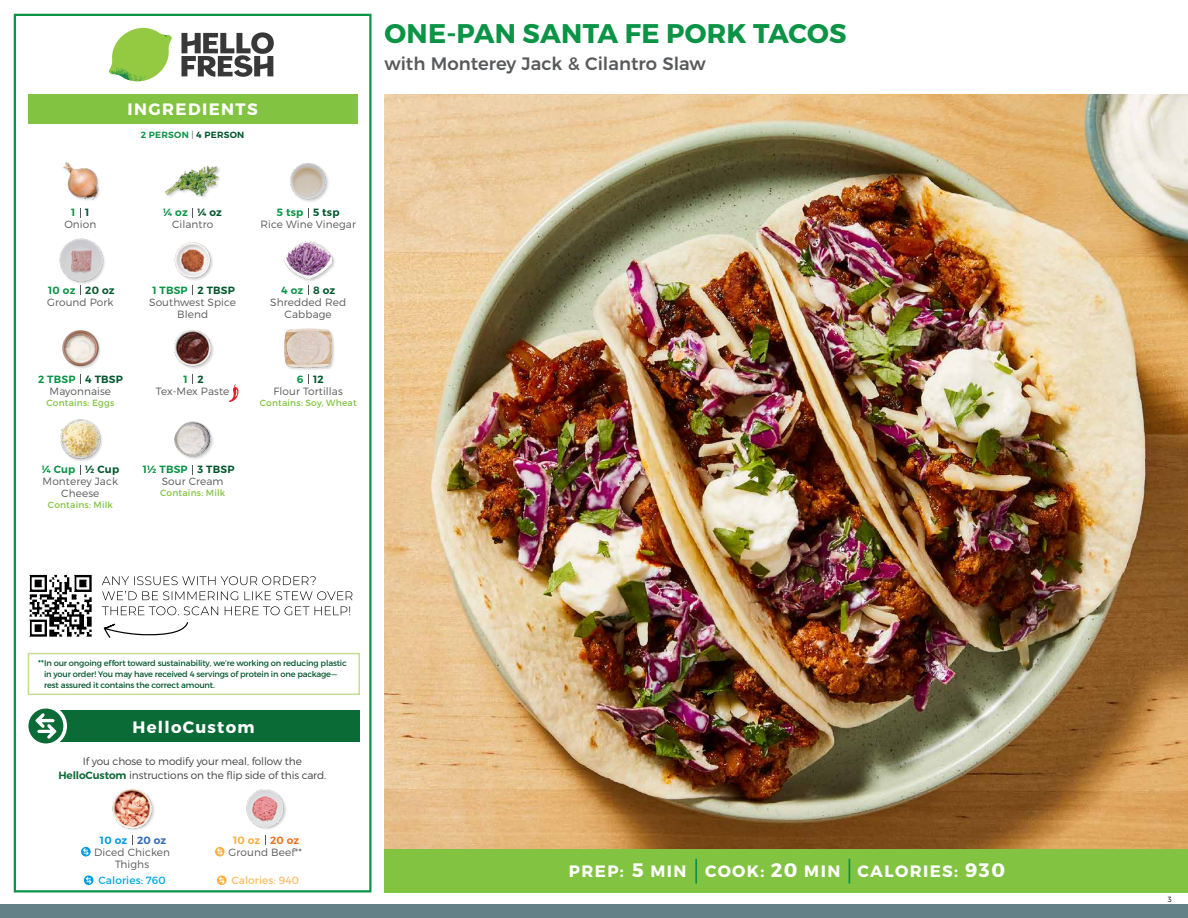
<style>
.page{position:relative;width:1188px;height:918px;background:#fff}
.page>*{position:absolute;margin:0;border:0;box-sizing:border-box;transform-origin:0 0}
.t1{font:700 27px "Montserrat";letter-spacing:.01em;color:#0b9446}
.t2{font:500 18px "Montserrat";color:#58595b}
.t3{font:700 16.5px "Montserrat";letter-spacing:.085em;color:#fff}
.t4{font:300 10.5px/12px "Montserrat";letter-spacing:.01em;color:#58595b;text-align:center}
.t5{font:300 10.5px/13.5px "Montserrat";letter-spacing:-.01em;color:#414042;text-align:center}
.t6{font:600 10.5px "Montserrat";letter-spacing:.02em;color:#00562c}
.t7{font:600 10.5px "Montserrat";letter-spacing:.02em;color:#0b9446}
.t8{font:10.5px "Montserrat";letter-spacing:.01em;color:#00a8e3}
.t9{font:10.5px "Montserrat";letter-spacing:.01em;color:#fabe6b}
.t10{font:600 10.5px "Montserrat";letter-spacing:.02em;color:#009bdf}
.t11{font:600 10.5px "Montserrat";letter-spacing:.02em;color:#f8af45}
.t12{font:9px "Montserrat";letter-spacing:.025em;color:#82c341}
.t13{font:600 9px "Montserrat";letter-spacing:.03em;color:#0b9446}
.t14{font:8.25px/11.2px "Montserrat";letter-spacing:-.02em;color:#00562c}
.t15{font:300 7.5px "Montserrat";color:#000}
.s1{font-weight:300;color:#58595b}
.s2{color:#00562c}
.s3{font-size:8.4px}
.s4{font-weight:600;color:#0b6b37}
.s5{color:#3069b3}
.s6{color:#f37121}
.s7{font-size:19.5px}
</style>
<div class="page">
<div style="left:0;top:904px;width:1188px;height:14px;background:#638186"></div>
<div style="left:384px;top:849px;width:804px;height:43px;background:#82c341"></div>
<svg style="left:181px;top:32px;width:93px;height:45px"></svg>
<svg style="left:114px;top:28px;width:55px;height:36px"></svg>
<img style="left:143px;top:28px;width:29px;height:24px">
<img style="left:112px;top:48px;width:54px;height:10px">
<img style="left:109px;top:52px;width:55px;height:30px">
<img style="left:142px;top:58px;width:24px;height:23px">
<div style="left:28px;top:94px;width:330px;height:30px;background:#82c341"></div>
<div style="left:14px;top:14px;width:358px;height:878px;border:2px solid #0b9446"></div>
<img style="left:384px;top:94px;width:804px;height:755px">
<img style="left:174px;top:242px;width:39px;height:38px">
<img style="left:283px;top:241px;width:52px;height:40px">
<img style="left:165px;top:165px;width:55px;height:33px">
<img style="left:290px;top:163px;width:39px;height:39px">
<div style="left:60px;top:238px;width:47px;height:47px;background:#000;opacity:.2"></div>
<img style="left:59px;top:238px;width:48px;height:43px">
<img style="left:63px;top:162px;width:37px;height:39px">
<img style="left:174px;top:330px;width:40px;height:39px">
<img style="left:284px;top:328px;width:50px;height:42px">
<img style="left:62px;top:330px;width:39px;height:39px">
<img style="left:174px;top:421px;width:39px;height:38px">
<div style="left:61px;top:419px;width:43px;height:43px;background:#000;opacity:.2"></div>
<img style="left:60px;top:419px;width:44px;height:41px">
<svg style="left:229px;top:384px;width:9px;height:18px"></svg>
<div style="left:28px;top:653px;width:332px;height:42px;border:2px solid #c5de92"></div>
<div style="left:33px;top:710px;width:327px;height:32px;background:#0b6b37"></div>
<svg style="left:25px;top:705px;width:42px;height:42px"></svg>
<div style="left:28px;top:709px;width:35px;height:34px;background:#0a6b37;border-radius:50%"></div>
<svg style="left:35px;top:713px;width:22px;height:26px"></svg>
<img style="left:112px;top:789px;width:43px;height:41px">
<svg style="left:81px;top:847px;width:10px;height:9px"></svg>
<svg style="left:83px;top:848px;width:6px;height:7px"></svg>
<svg style="left:84px;top:875px;width:9px;height:10px"></svg>
<svg style="left:86px;top:877px;width:6px;height:7px"></svg>
<img style="left:246px;top:789px;width:40px;height:41px">
<hr style="left:695px;top:859px;width:2px;height:25px;background:#0b9446">
<svg style="left:849px;top:859px;width:1px;height:25px"></svg>
<img style="left:29px;top:574px;width:63px;height:63px">
<svg style="left:104px;top:622px;width:84px;height:16px"></svg>
<svg style="left:102px;top:606px;width:248px;height:9px"></svg>
<svg style="left:102px;top:591px;width:251px;height:9px"></svg>
<svg style="left:102px;top:576px;width:214px;height:9px"></svg>
<svg style="left:215px;top:847px;width:10px;height:9px"></svg>
<svg style="left:217px;top:848px;width:6px;height:7px"></svg>
<svg style="left:217px;top:875px;width:10px;height:10px"></svg>
<svg style="left:219px;top:877px;width:6px;height:7px"></svg>
<h3 class="t3" style="left:128px;top:99px;width:132px">INGREDIENTS</h3>
<p class="t13" style="left:141px;top:129px;width:105px">2 PERSON <span class="s1">|</span> <span class="s2">4 PERSON</span></p>
<h1 class="t1" style="left:385px;top:17px;width:464px">ONE-PAN SANTA FE PORK TACOS</h1>
<h2 class="t2" style="left:384px;top:49px;width:323px">with Monterey Jack &amp; Cilantro Slaw</h2>
<p class="t7" style="left:71px;top:206px;width:6px">1</p>
<p class="t6" style="left:85px;top:206px;width:6px">1</p>
<p class="t6" style="left:198px;top:206px;width:26px">¼ oz</p>
<p class="t6" style="left:313px;top:206px;width:28px">5 tsp</p>
<p class="t7" style="left:163px;top:206px;width:26px">¼ oz</p>
<p class="t7" style="left:277px;top:206px;width:28px">5 tsp</p>
<p class="t4" style="left:64px;top:218px;width:34px">Onion</p>
<p class="t4" style="left:172px;top:218px;width:43px">Cilantro</p>
<p class="t4" style="left:260px;top:218px;width:97px">Rice Wine Vinegar</p>
<p class="t7" style="left:48px;top:284px;width:29px">10 oz</p>
<p class="t6" style="left:85px;top:284px;width:31px">20 oz</p>
<p class="t6" style="left:198px;top:284px;width:39px">2 TBSP</p>
<p class="t6" style="left:313px;top:284px;width:24px">8 oz</p>
<p class="t7" style="left:152px;top:284px;width:37px">1 TBSP</p>
<p class="t7" style="left:281px;top:284px;width:24px">4 oz</p>
<p class="t4" style="left:47px;top:296px;width:68px">Ground Pork</p>
<p class="t4" style="left:149px;top:296px;width:88px">Southwest Spice<br>Blend</p>
<p class="t4" style="left:270px;top:296px;width:77px">Shredded Red<br>Cabbage</p>
<p class="t7" style="left:38px;top:372px;width:39px">2 TBSP</p>
<p class="t6" style="left:85px;top:372px;width:39px">4 TBSP</p>
<p class="t6" style="left:198px;top:372px;width:8px">2</p>
<p class="t6" style="left:313px;top:372px;width:12px">12</p>
<p class="t7" style="left:184px;top:372px;width:6px">1</p>
<p class="t7" style="left:297px;top:372px;width:8px">6</p>
<p class="t4" style="left:50px;top:385px;width:63px">Mayonnaise</p>
<p class="t12" style="left:46px;top:397px;width:70px">Contains: Eggs</p>
<p class="t4" style="left:156px;top:385px;width:75px">Tex-Mex Paste</p>
<p class="t4" style="left:274px;top:385px;width:71px">Flour Tortillas</p>
<p class="t12" style="left:260px;top:397px;width:98px">Contains: Soy, Wheat</p>
<p class="t7" style="left:42px;top:463px;width:35px">¼ Cup</p>
<p class="t6" style="left:85px;top:463px;width:36px">½ Cup</p>
<p class="t7" style="left:143px;top:463px;width:46px">1½ TBSP</p>
<p class="t6" style="left:198px;top:463px;width:38px">3 TBSP</p>
<p class="t4" style="left:43px;top:475px;width:77px">Monterey Jack<br>Cheese</p>
<p class="t12" style="left:48px;top:499px;width:67px">Contains: Milk</p>
<p class="t4" style="left:162px;top:475px;width:63px">Sour Cream</p>
<p class="t12" style="left:160px;top:487px;width:67px">Contains: Milk</p>
<p class="t14" style="left:44px;top:657px;width:304px;text-indent:-6px"><span class="s3">**</span>In our ongoing effort toward sustainability, we’re working on reducing plastic in your order! You may have received 4 servings of protein in one package— rest assured it contains the correct amount.</p>
<h3 class="t3" style="left:133px;top:717px;width:123px">HelloCustom</h3>
<p class="t5" style="left:58px;top:755px;width:269px">If you chose to modify your meal, follow the<br><span class="s4">HelloCustom</span> instructions on the flip side of this card.</p>
<p class="t10" style="left:100px;top:834px;width:68px">10 oz <span class="s5">20 oz</span></p>
<p class="t4" style="left:94px;top:846px;width:77px">Diced Chicken<br>Thighs</p>
<p class="t8" style="left:99px;top:874px;width:69px">Calories: 760</p>
<p class="t11" style="left:233px;top:834px;width:68px">10 oz <span class="s6">20 oz</span></p>
<p class="t4" style="left:229px;top:846px;width:75px">Ground Beef**</p>
<p class="t9" style="left:231px;top:874px;width:69px">Calories: 940</p>
<h3 class="t3" style="left:569px;top:861px;width:438px">PREP: <span class="s7">5</span> MIN COOK: <span class="s7">20</span> MIN CALORIES: <span class="s7">930</span></h3>
<p class="t15" style="left:1168px;top:895px;width:5px">3</p>
</div>
